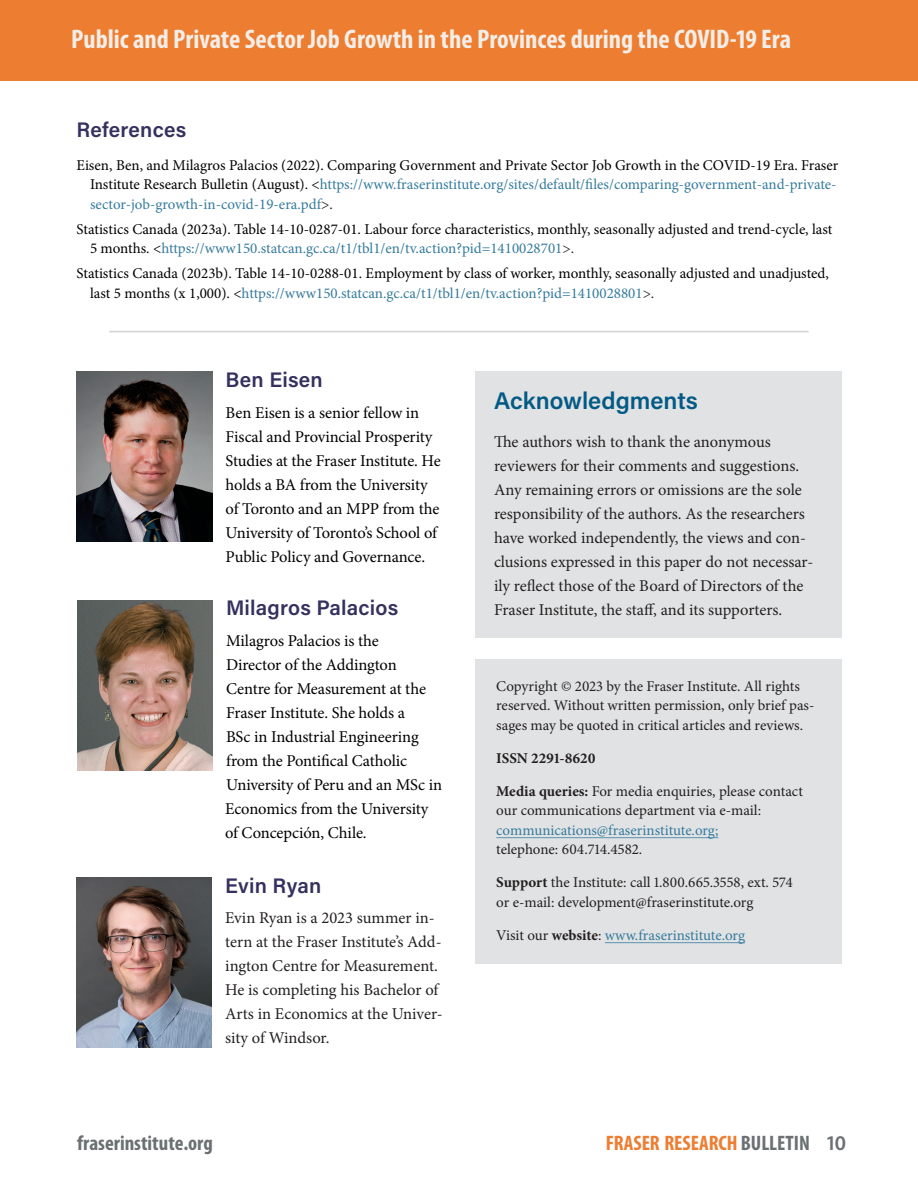
<style>
.page{position:relative;width:918px;height:1188px;background:#fff}
.page>*{position:absolute;margin:0;border:0;box-sizing:border-box;transform-origin:0 0}
.t1{font:700 condensed 27px "Myriad Pro";color:#f2ede6}
.copyright_info{font:600 24px "Acumin Pro";color:#035a85}
.Head_2{font:600 21px "Acumin Pro";letter-spacing:.01em;color:#35305e}
.t2{font:700 condensed 21px "Myriad Pro";color:#ed7d30}
.t3{font:700 condensed 21px "Myriad Pro";color:#6b7073}
.textleft{font:16.5px/24px "Minion Pro";letter-spacing:-.01em;color:#000}
.copyright_info-2{font:16.5px/24px "Minion Pro";letter-spacing:-.005em;color:#231f20}
.Footnote_text{font:16.5px/24px "Minion Pro";letter-spacing:-.005em;color:#231f20}
.t4{font:15px/19.5px "Minion Pro";color:#000}
.copyright_info-3{font:15px/19.5px "Minion Pro";color:#231f20}
.copyright_info-4{font:15px "Minion Pro";letter-spacing:-.005em;color:#357b9d}
.copyright_info-5{font:700 15px "Minion Pro";color:#231f20}
.s1{color:#357b9d}
.s2{color:#231f20}
.s3{font-weight:700}
.s4{font-weight:700;color:#231f20}
.s5{color:#6b7073}
.s6{font-weight:600;font-stretch:normal;color:#6b7073}
</style>
<div class="page">
<div style="left:0;top:0;width:918px;height:81px;background:#ed7d30"></div>
<div style="left:475px;top:371px;width:367px;height:267px;background:#e1e2e3"></div>
<div style="left:475px;top:660px;width:367px;height:304px;background:#e1e2e3"></div>
<hr style="left:496px;top:837px;width:222px;height:1px;background:#689cb6">
<hr style="left:605px;top:942px;width:140px;height:1px;background:#689cb6">
<img style="left:77px;top:371px;width:135px;height:171px">
<img style="left:77px;top:600px;width:136px;height:170px">
<hr style="left:109px;top:331px;width:700px;height:1px;background:#d1d2d4">
<img style="left:77px;top:877px;width:135px;height:170px">
<h1 class="t1" style="left:71px;top:24px;width:721px">Public and Private Sector Job Growth in the Provinces during the COVID-19 Era</h1>
<p class="Head_2" style="left:76px;top:115px;width:111px">References</p>
<p class="t4" style="left:90px;top:155px;width:750px;text-indent:-14px">Eisen, Ben, and Milagros Palacios (2022). Comparing Government and Private Sector Job Growth in the COVID-19 Era. Fraser<br>Institute Research Bulletin (August). &lt;<span class="s1">https://www.fraserinstitute.org/sites/default/files/comparing-government-and-private&shy;sector-job-growth-in-covid-19-era.pdf</span><span class="s2">&gt;.</span></p>
<p class="t4" style="left:90px;top:219px;width:744px;text-indent:-14px">Statistics Canada (2023a). Table 14-10-0287-01. Labour force characteristics, monthly, seasonally adjusted and trend-cycle, last<br>5 months. &lt;<span class="s1">https://www150.statcan.gc.ca/t1/tbl1/en/tv.action?pid=1410028701</span><span class="s2">&gt;.</span></p>
<p class="t4" style="left:90px;top:264px;width:740px;text-indent:-14px">Statistics Canada (2023b). Table 14-10-0288-01. Employment by class of worker, monthly, seasonally adjusted and unadjusted, last 5 months (x 1,000). &lt;<span class="s1">https://www150.statcan.gc.ca/t1/tbl1/en/tv.action?pid=1410028801</span><span class="s2">&gt;.</span></p>
<p class="Head_2" style="left:226px;top:365px;width:99px">Ben Eisen</p>
<p class="textleft" style="left:226px;top:400px;width:217px">Ben Eisen is a senior fellow in<br>Fiscal and Provincial Prosperity<br>Studies at the Fraser Institute. He holds a BA from the University of Toronto and an MPP from the<br>University of Toronto’s School of<br>Public Policy and Governance.</p>
<p class="Head_2" style="left:226px;top:593px;width:174px">Milagros Palacios</p>
<p class="textleft" style="left:225px;top:629px;width:219px">Milagros Palacios is the<br>Director of the Addington<br>Centre for Measurement at the<br>Fraser Institute. She holds a<br>BSc in Industrial Engineering from the Pontifical Catholic<br>University of Peru and an MSc in<br>Economics from the University of Concepción, Chile.</p>
<p class="Head_2" style="left:225px;top:871px;width:98px">Evin Ryan</p>
<p class="Footnote_text" style="left:225px;top:906px;width:219px">Evin Ryan is a 2023 summer in&shy;tern at the Fraser Institute’s Add&shy;ington Centre for Measurement.<br>He is completing his Bachelor of<br>Arts in Economics at the Univer&shy;sity of Windsor.</p>
<p class="copyright_info" style="left:494px;top:384px;width:205px">Acknowledgments</p>
<p class="copyright_info-2" style="left:494px;top:430px;width:321px">The authors wish to thank the anonymous reviewers for their comments and suggestions.<br>Any remaining errors or omissions are the sole responsibility of the authors. As the researchers have worked independently, the views and con&shy;clusions expressed in this paper do not necessar&shy;ily reflect those of the Board of Directors of the Fraser Institute, the staff, and its supporters.</p>
<p class="copyright_info-3" style="left:496px;top:676px;width:320px">Copyright © 2023 by the Fraser Institute. All rights reserved. Without written permission, only brief pas&shy;sages may be quoted in critical articles and reviews.</p>
<p class="copyright_info-5" style="left:496px;top:747px;width:101px">ISSN 2291-8620</p>
<p class="copyright_info-3" style="left:496px;top:781px;width:308px"><span class="s3">Media queries:</span> For media enquiries, please contact our communications department via e-mail: <span class="s1">communications@fraserinstitute.org;<br></span>telephone: 604.714.4582.</p>
<p class="copyright_info-3" style="left:496px;top:873px;width:298px"><span class="s3">Support</span> the Institute: call 1.800.665.3558, ext. 574 or e-mail: development@fraserinstitute.org</p>
<p class="copyright_info-4" style="left:496px;top:925px;width:250px"><span class="s2">Visit our</span> <span class="s4">website</span><span class="s2">:</span> www.fraserinstitute.org</p>
<h3 class="t3" style="left:77px;top:1131px;width:137px">fraserinstitute.org</h3>
<h3 class="t2" style="left:606px;top:1131px;width:242px">FRASER RESEARCH <span class="s5">BULLETIN</span> <span class="s6">10</span></h3>
</div>
